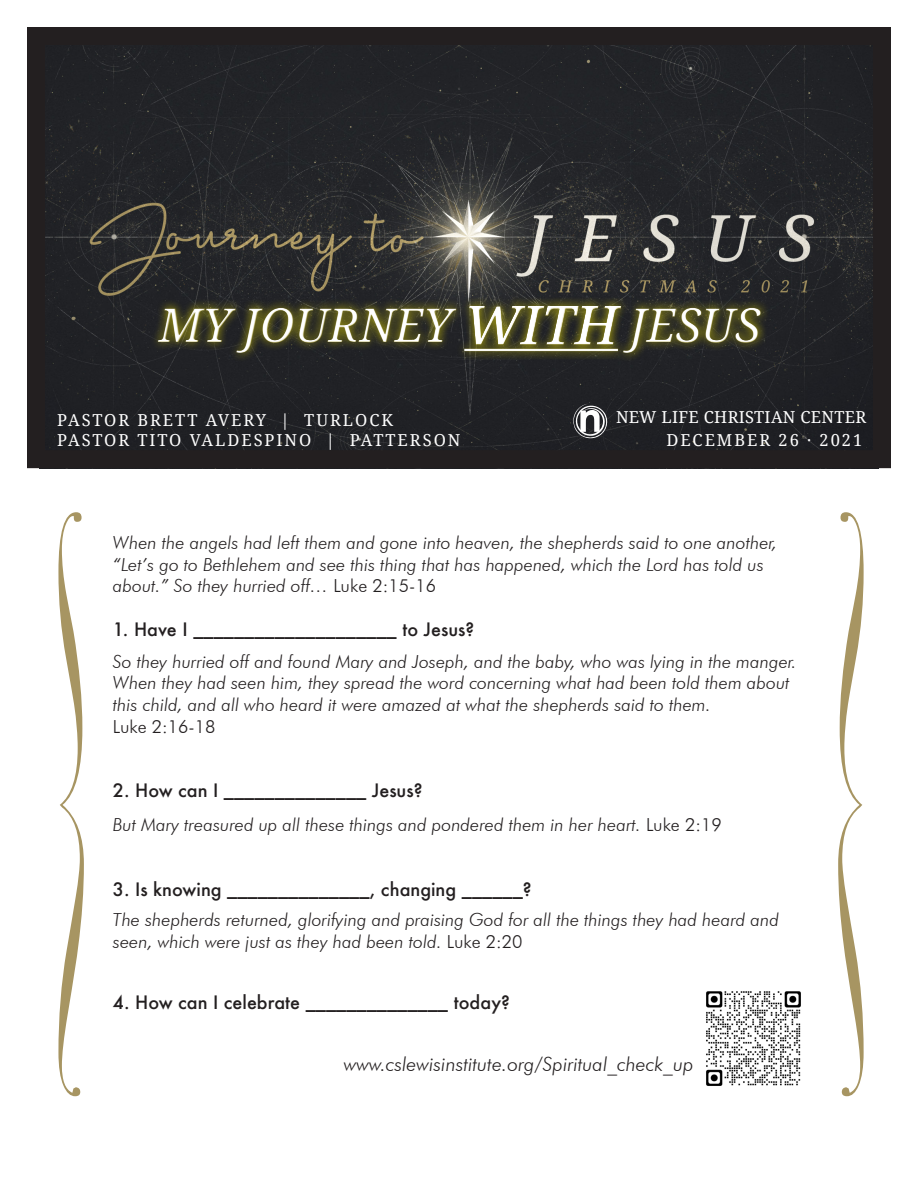
<style>
.page{position:relative;width:918px;height:1188px;background:#fff}
.page>*{position:absolute;margin:0;border:0;box-sizing:border-box;transform-origin:0 0}
.t1{font:italic 46.5px "Noto Serif";color:#fff}
.t2{font:italic 300 19.5px "Futura BT";color:#231f20}
.t3{font:italic 300 18px/21.6px "Futura BT";color:#231f20}
.t4{font:500 18px "Futura";color:#231f20}
.t5{font:16.5px "Noto Serif";letter-spacing:.12em;color:#fff}
.t6{font:16.5px "Noto Serif";letter-spacing:.02em;color:#fff}
.s1{font-weight:500;font-size:54px}
.s2{font-style:normal}
</style>
<div class="page">
<img style="left:46px;top:46px;width:826px;height:403px">
<div style="left:27px;top:27px;width:864px;height:441px;border:18px solid #231f20"></div>
<svg style="left:572px;top:404px;width:38px;height:36px"></svg>
<div style="left:127px;top:283px;width:697px;height:93px;background:#a19634;opacity:.75"></div>
<img style="left:706px;top:991px;width:95px;height:95px">
<h1 class="t1" style="left:159px;top:293px;width:603px">MY JOURNEY <span class="s1">WITH</span> JESUS</h1>
<p class="t5" style="left:57px;top:409px;width:338px">PASTOR BRETT AVERY | TURLOCK</p>
<p class="t6" style="left:616px;top:405px;width:252px">NEW LIFE CHRISTIAN CENTER</p>
<p class="t5" style="left:57px;top:429px;width:405px">PASTOR TITO VALDESPINO | PATTERSON</p>
<p class="t5" style="left:666px;top:429px;width:198px">DECEMBER 26 · 2021</p>
<p class="t3" style="left:113px;top:532px;width:666px">When the angels had left them and gone into heaven, the shepherds said to one another, “Let’s go to Bethlehem and see this thing that has happened, which the Lord has told us about.” So they hurried off… <span class="s2">Luke 2:15-16</span></p>
<p class="t4" style="left:113px;top:617px;width:363px">1. Have I ____________________ to Jesus?</p>
<p class="t3" style="left:113px;top:650px;width:685px">So they hurried off and found Mary and Joseph, and the baby, who was lying in the manger.<br>When they had seen him, they spread the word concerning what had been told them about this child, and all who heard it were amazed at what the shepherds said to them.<br><span class="s2">Luke 2:16-18</span></p>
<p class="t4" style="left:113px;top:778px;width:311px">2. How can I ______________ Jesus?</p>
<p class="t3" style="left:113px;top:814px;width:610px">But Mary treasured up all these things and pondered them in her heart. <span class="s2">Luke 2:19</span></p>
<p class="t4" style="left:113px;top:877px;width:420px">3. Is knowing ______________, changing ______?</p>
<p class="t3" style="left:113px;top:909px;width:668px">The shepherds returned, glorifying and praising God for all the things they had heard and seen, which were just as they had been told. <span class="s2">Luke 2:20</span></p>
<p class="t4" style="left:113px;top:990px;width:399px">4. How can I celebrate ______________ today?</p>
<p class="t2" style="left:344px;top:1052px;width:351px">www.cslewisinstitute.org/Spiritual_check_up</p>
</div>
